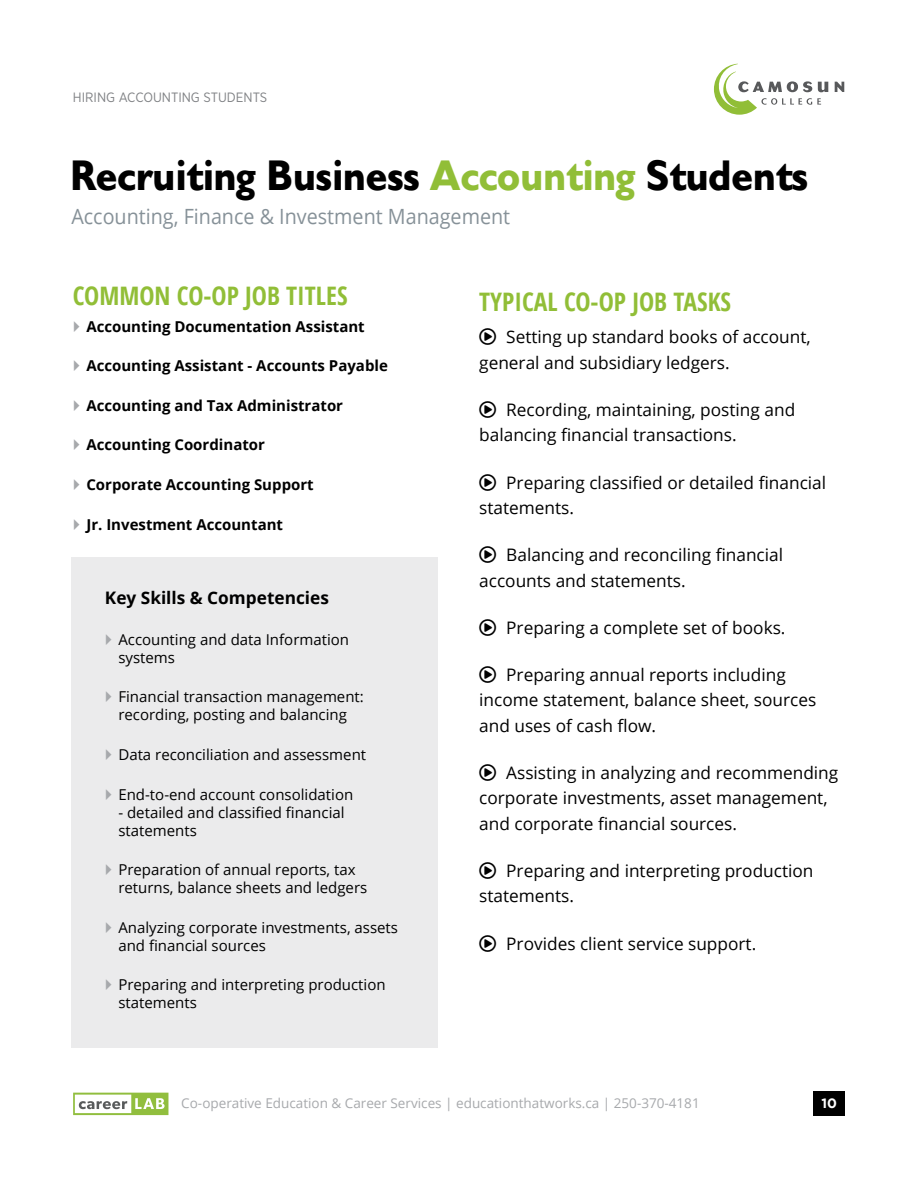
<style>
.page{position:relative;width:918px;height:1188px;background:#fff}
.page>*{position:absolute;margin:0;border:0;box-sizing:border-box;transform-origin:0 0}
.t1{font:700 42px "Gibson";color:#000;scale:.94 1}
.t2{font:700 condensed 25.5px "Open Sans";color:#91be37}
.t3{font:21px "Open Sans";color:#869198;scale:.94 1}
.t4{font:17.25px/25.5px "Open Sans";color:#000}
.t5{font:700 17.25px "Open Sans";color:#000}
.t6{font:15px/18px "Open Sans";color:#000}
.t7{font:700 15px "Open Sans";color:#000}
.t8{font:13.5px "Open Sans";color:#a7a9ac}
.t9{font:13.5px "Gotham Narrow";color:#808285}
.t10{font:700 13.5px "Gotham";color:#fff}
.s1{color:#91be37}
</style>
<div class="page">
<div style="left:71px;top:557px;width:366px;height:491px;background:#ebebec"></div>
<svg style="left:835px;top:82px;width:9px;height:10px"></svg>
<svg style="left:714px;top:64px;width:114px;height:51px"></svg>
<div style="left:813px;top:1091px;width:32px;height:24px;background:#000"></div>
<svg style="left:73px;top:1093px;width:95px;height:22px"></svg>
<p class="t9" style="left:73px;top:88px;width:196px">HIRING ACCOUNTING STUDENTS</p>
<h1 class="t1" style="left:71px;top:151px;width:786px">Recruiting Business <span class="s1">Accounting</span> Students</h1>
<p class="t3" style="left:71px;top:201px;width:468px">Accounting, Finance &amp; Investment Management</p>
<h2 class="t2" style="left:73px;top:278px;width:276px">COMMON CO-OP JOB TITLES</h2>
<p class="t7" style="left:86px;top:316px;width:280px">Accounting Documentation Assistant</p>
<p class="t7" style="left:86px;top:355px;width:303px">Accounting Assistant - Accounts Payable</p>
<p class="t7" style="left:86px;top:395px;width:258px">Accounting and Tax Administrator</p>
<p class="t7" style="left:86px;top:434px;width:180px">Accounting Coordinator</p>
<p class="t7" style="left:86px;top:474px;width:229px">Corporate Accounting Support</p>
<p class="t7" style="left:86px;top:514px;width:198px">Jr. Investment Accountant</p>
<p class="t5" style="left:105px;top:586px;width:226px">Key Skills &amp; Competencies</p>
<p class="t6" style="left:118px;top:630px;width:232px">Accounting and data Information systems</p>
<p class="t6" style="left:118px;top:688px;width:247px">Financial transaction management: recording, posting and balancing</p>
<p class="t6" style="left:118px;top:745px;width:249px">Data reconciliation and assessment</p>
<p class="t6" style="left:118px;top:785px;width:236px">End-to-end account consolidation</p>
<p class="t6" style="left:118px;top:803px;width:228px">- detailed and classified financial statements</p>
<p class="t6" style="left:118px;top:860px;width:250px">Preparation of annual reports, tax returns, balance sheets and ledgers</p>
<p class="t6" style="left:118px;top:918px;width:281px">Analyzing corporate investments, assets and financial sources</p>
<p class="t6" style="left:118px;top:976px;width:269px">Preparing and interpreting production statements</p>
<h2 class="t2" style="left:479px;top:284px;width:253px">TYPICAL CO-OP JOB TASKS</h2>
<p class="t4" style="left:479px;top:324px;width:333px;text-indent:27px">Setting up standard books of account, general and subsidiary ledgers.</p>
<p class="t4" style="left:479px;top:396px;width:318px;text-indent:27px">Recording, maintaining, posting and balancing financial transactions.</p>
<p class="t4" style="left:479px;top:469px;width:348px;text-indent:27px">Preparing classified or detailed financial statements.</p>
<p class="t4" style="left:479px;top:542px;width:305px;text-indent:27px">Balancing and reconciling financial accounts and statements.</p>
<p class="t4" style="left:506px;top:614px;width:281px">Preparing a complete set of books.</p>
<p class="t4" style="left:479px;top:661px;width:339px;text-indent:27px">Preparing annual reports including income statement, balance sheet, sources and uses of cash flow.</p>
<p class="t4" style="left:479px;top:759px;width:361px;text-indent:27px">Assisting in analyzing and recommending corporate investments, asset management, and corporate financial sources.</p>
<p class="t4" style="left:479px;top:858px;width:336px;text-indent:27px">Preparing and interpreting production statements.</p>
<p class="t4" style="left:506px;top:930px;width:252px">Provides client service support.</p>
<p class="t8" style="left:181px;top:1094px;width:520px">Co-operative Education &amp; Career Services | educationthatworks.ca | 250-370-4181</p>
<p class="t10" style="left:821px;top:1095px;width:17px">10</p>
</div>
